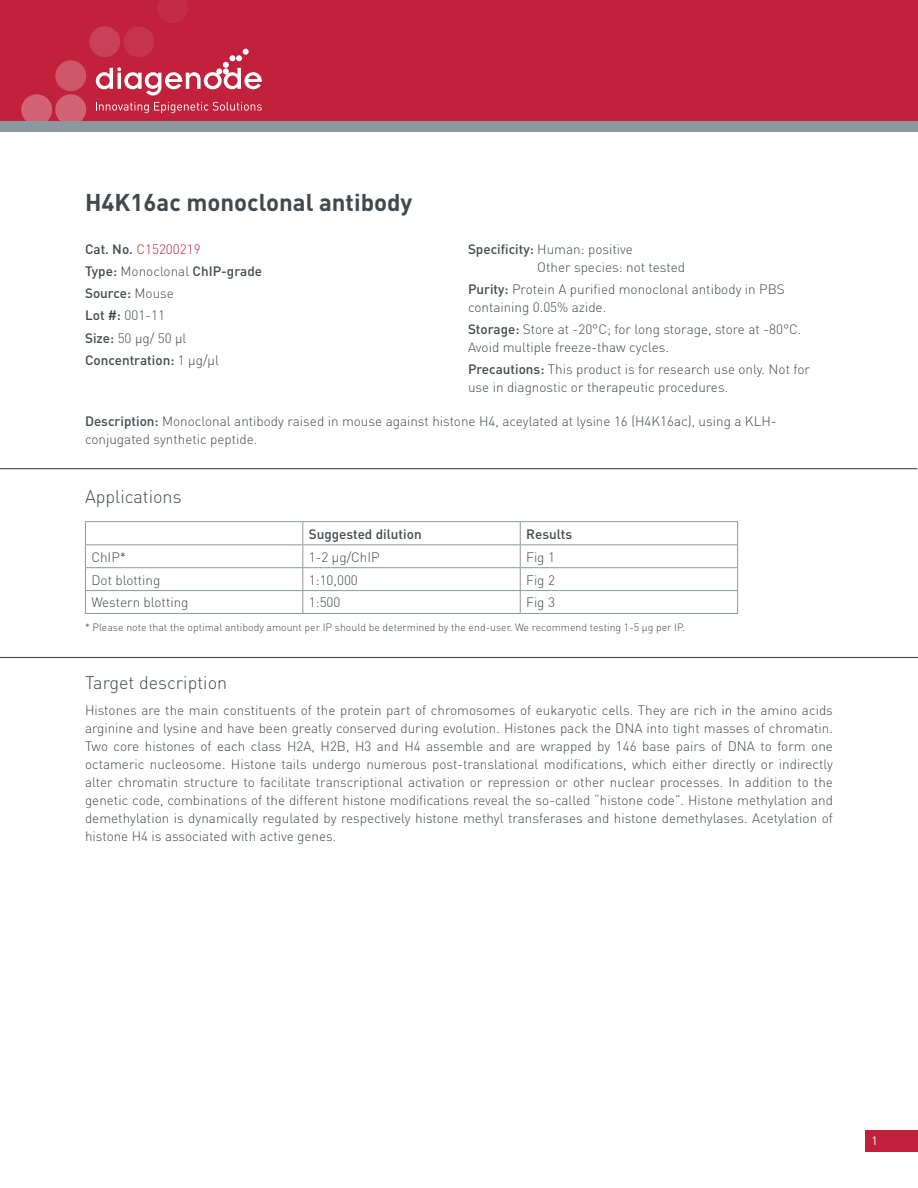
<style>
.page{position:relative;width:918px;height:1188px;background:#fff}
.page>*{position:absolute;margin:0;border:0;box-sizing:border-box;transform-origin:0 0}
.TITLE_1{font:700 24px "DIN";color:#41494e}
.TITLE_2{font:300 18px "DIN";color:#41494e}
.BODY_justifié{font:300 13.5px/18px "DIN";color:#41494e;text-align:justify}
.BODY_left{font:300 13.5px/18px "DIN";color:#41494e}
.TAB{font:300 13.5px "DIN";color:#41494e}
.BODY_left-2{font:500 13.5px "DIN";color:#41494e}
.TAB-2{font:500 13.5px "DIN";color:#41494e}
.BODY_left-3{font:300 13.5px "DIN";color:#c1213a}
.t1{font:12px "DIN";color:#fff}
.Reference{font:300 10.5px "DIN";color:#41494e}
.s1{font-weight:500;color:#41494e}
.s2{font-weight:300}
.s3{font-weight:500}
</style>
<div class="page">
<div style="left:865px;top:1131px;width:53px;height:21px;background:#c1213a"></div>
<div style="left:0;top:0;width:918px;height:121px;background:#c1213a"></div>
<div style="left:55px;top:94px;width:31px;height:31px;background:#d36374;border-radius:50%"></div>
<div style="left:21px;top:94px;width:31px;height:31px;background:#d36374;border-radius:50%"></div>
<div style="left:55px;top:60px;width:31px;height:31px;background:#cf5568;border-radius:50%"></div>
<div style="left:89px;top:26px;width:31px;height:31px;background:#c94156;border-radius:50%"></div>
<div style="left:123px;top:26px;width:31px;height:31px;background:#c6344a;border-radius:50%"></div>
<svg style="left:158px;top:0;width:30px;height:23px"></svg>
<div style="left:0;top:121px;width:918px;height:11px;background:#8b98a0"></div>
<svg style="left:96px;top:49px;width:166px;height:46px"></svg>
<svg style="left:96px;top:102px;width:166px;height:11px"></svg>
<hr style="left:85px;top:521px;width:218px;height:1px;background:#8b98a0">
<hr style="left:303px;top:521px;width:217px;height:1px;background:#8b98a0">
<hr style="left:520px;top:521px;width:218px;height:1px;background:#8b98a0">
<hr style="left:85px;top:544px;width:218px;height:1px;background:#8b98a0">
<hr style="left:303px;top:544px;width:217px;height:1px;background:#8b98a0">
<hr style="left:520px;top:544px;width:218px;height:1px;background:#8b98a0">
<hr style="left:85px;top:567px;width:218px;height:1px;background:#8b98a0">
<hr style="left:303px;top:567px;width:217px;height:1px;background:#8b98a0">
<hr style="left:520px;top:567px;width:218px;height:1px;background:#8b98a0">
<hr style="left:85px;top:590px;width:218px;height:1px;background:#8b98a0">
<svg style="left:85px;top:522px;width:1px;height:91px"></svg>
<hr style="left:303px;top:590px;width:217px;height:1px;background:#8b98a0">
<svg style="left:302px;top:522px;width:1px;height:91px"></svg>
<hr style="left:520px;top:590px;width:218px;height:1px;background:#8b98a0">
<svg style="left:520px;top:522px;width:1px;height:91px"></svg>
<svg style="left:737px;top:522px;width:1px;height:91px"></svg>
<hr style="left:85px;top:613px;width:218px;height:1px;background:#8b98a0">
<hr style="left:303px;top:613px;width:217px;height:1px;background:#8b98a0">
<hr style="left:520px;top:613px;width:218px;height:1px;background:#8b98a0">
<hr style="left:0;top:468px;width:917px;height:1px;background:#41494e">
<hr style="left:0;top:657px;width:918px;height:1px;background:#41494e">
<p class="TITLE_1" style="left:85px;top:187px;width:329px">H4K16ac monoclonal antibody</p>
<p class="BODY_left-3" style="left:85px;top:240px;width:117px"><span class="s1">Cat. No.</span> C15200219</p>
<p class="BODY_left-2" style="left:85px;top:262px;width:179px">Type: <span class="s2">Monoclonal</span> ChIP-grade</p>
<p class="BODY_left-2" style="left:85px;top:285px;width:90px">Source: <span class="s2">Mouse</span></p>
<p class="BODY_left" style="left:85px;top:306px;width:81px"><span class="s3">Lot #:</span> 001-11</p>
<p class="BODY_left" style="left:85px;top:329px;width:103px"><span class="s3">Size:</span> 50 µg/ 50 μ l</p>
<p class="BODY_left-2" style="left:85px;top:351px;width:135px">Concentration: <span class="s2">1 µg/µl</span></p>
<p class="BODY_left" style="left:537px;top:240px;width:149px;text-indent:-69px"><span class="s3">Specificity:</span> Human: positive<br>Other species: not tested</p>
<p class="BODY_left" style="left:468px;top:280px;width:318px"><span class="s3">Purity:</span> Protein A purified monoclonal antibody in PBS containing 0.05% azide.</p>
<p class="BODY_left" style="left:468px;top:320px;width:335px"><span class="s3">Storage:</span> Store at -20°C; for long storage, store at -80°C.<br>Avoid multiple freeze-thaw cycles.</p>
<p class="BODY_left" style="left:468px;top:360px;width:344px"><span class="s3">Precautions:</span> This product is for research use only. Not for use in diagnostic or therapeutic procedures.</p>
<p class="BODY_left" style="left:85px;top:412px;width:693px"><span class="s3">Description:</span> Monoclonal antibody raised in mouse against histone H4, aceylated at lysine 16 (H4K16ac), using a KLH&shy;conjugated synthetic peptide.</p>
<p class="TITLE_2" style="left:85px;top:485px;width:98px">Applications</p>
<p class="TAB-2" style="left:309px;top:525px;width:114px">Suggested dilution</p>
<p class="TAB-2" style="left:526px;top:525px;width:48px">Results</p>
<p class="TAB" style="left:91px;top:549px;width:36px">ChIP*</p>
<p class="TAB" style="left:309px;top:549px;width:72px">1-2 µg/ChIP</p>
<p class="TAB" style="left:526px;top:549px;width:30px">Fig 1</p>
<p class="TAB" style="left:91px;top:571px;width:70px">Dot blotting</p>
<p class="TAB" style="left:309px;top:571px;width:51px">1:10,000</p>
<p class="TAB" style="left:526px;top:571px;width:30px">Fig 2</p>
<p class="TAB" style="left:91px;top:594px;width:99px">Western blotting</p>
<p class="TAB" style="left:309px;top:594px;width:33px">1:500</p>
<p class="TAB" style="left:526px;top:594px;width:30px">Fig 3</p>
<p class="Reference" style="left:85px;top:620px;width:602px">* Please note that the optimal antibody amount per IP should be determined by the end-user. We recommend testing 1-5 µg per IP.</p>
<p class="TITLE_2" style="left:85px;top:671px;width:144px">Target description</p>
<p class="BODY_justifié" style="left:85px;top:701px;width:749px">Histones are the main constituents of the protein part of chromosomes of eukaryotic cells. They are rich in the amino acids arginine and lysine and have been greatly conserved during evolution. Histones pack the DNA into tight masses of chromatin.<br>Two core histones of each class H2A, H2B, H3 and H4 assemble and are wrapped by 146 base pairs of DNA to form one octameric nucleosome. Histone tails undergo numerous post-translational modifications, which either directly or indirectly alter chromatin structure to facilitate transcriptional activation or repression or other nuclear processes. In addition to the genetic code, combinations of the different histone modifications reveal the so-called “histone code”. Histone methylation and demethylation is dynamically regulated by respectively histone methyl transferases and histone demethylases. Acetylation of histone H4 is associated with active genes.</p>
<p class="t1" style="left:871px;top:1133px;width:8px">1</p>
</div>
